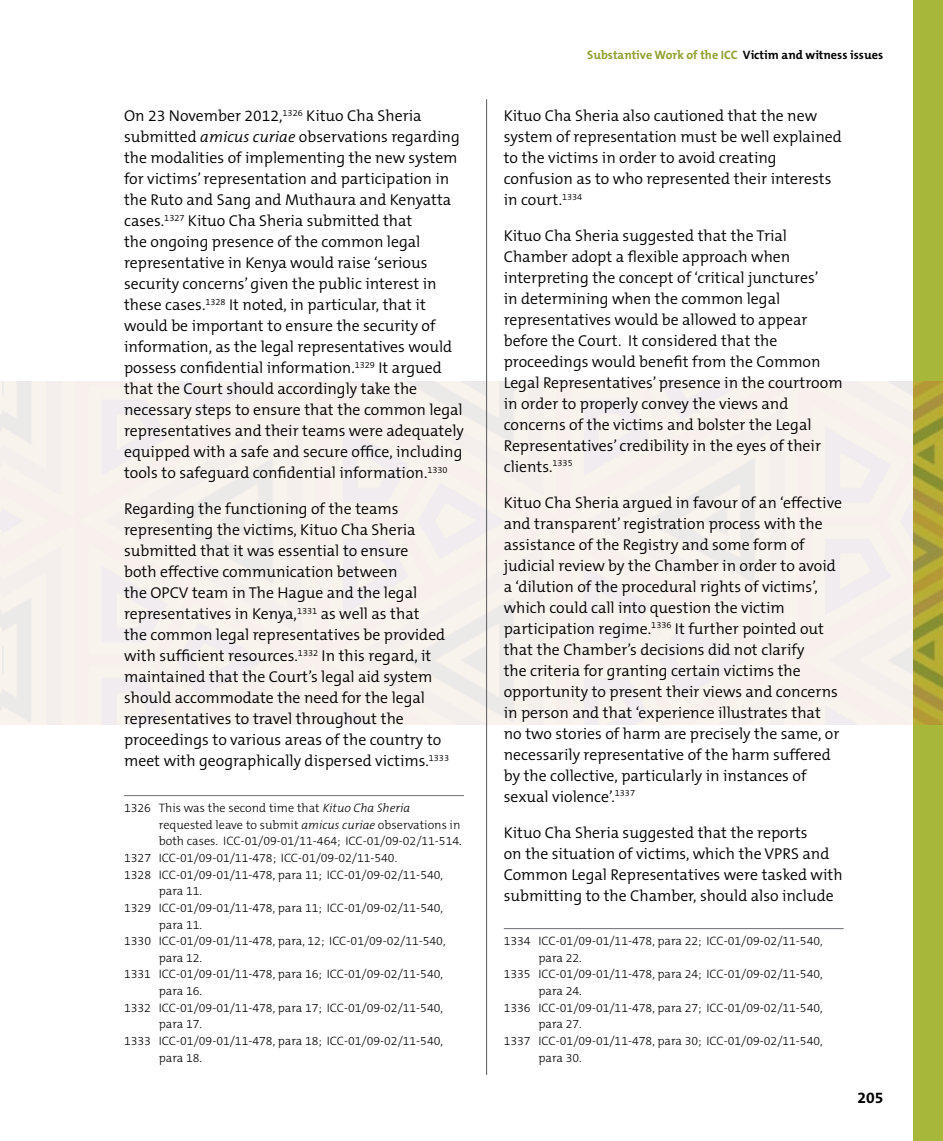
<style>
.page{position:relative;width:943px;height:1141px;background:#fff}
.page>*{position:absolute;margin:0;border:0;box-sizing:border-box;transform-origin:0 0}
.t1{font:300 15.75px/21px "The Mix B4";color:#000}
.t2{font:700 15.75px "The Mix B7";color:#000}
.t3{font:300 12.25px "The Mix B3";color:#000}
.t4{font:700 12.25px "The Mix B7";color:#919f30}
.s1{font-style:italic}
.s2{color:#000}
</style>
<div class="page">
<svg style="left:913px;top:0;width:30px;height:1141px;background:#a7b037"></svg>
<hr style="left:486px;top:99px;width:1px;height:976px;background:#58595b">
<hr style="left:124px;top:795px;width:340px;height:1px;background:#6d6e71">
<hr style="left:504px;top:928px;width:339px;height:1px;background:#6d6e71">
<p class="t1" style="left:124px;top:106px;width:341px">On 23 November 2012,<sup>1326</sup> Kituo Cha Sheria submitted <span class="s1">amicus curiae</span> observations regarding the modalities of implementing the new system for victims’ representation and participation in the Ruto and Sang and Muthaura and Kenyatta cases.<sup>1327</sup> Kituo Cha Sheria submitted that<br>the ongoing presence of the common legal representative in Kenya would raise ‘serious security concerns’ given the public interest in these cases.<sup>1328</sup> It noted, in particular, that it would be important to ensure the security of information, as the legal representatives would possess confidential information.<sup>1329</sup> It argued that the Court should accordingly take the necessary steps to ensure that the common legal representatives and their teams were adequately equipped with a safe and secure office, including tools to safeguard confidential information.<sup>1330</sup></p>
<p class="t1" style="left:124px;top:499px;width:326px">Regarding the functioning of the teams representing the victims, Kituo Cha Sheria submitted that it was essential to ensure<br>both effective communication between<br>the OPCV team in The Hague and the legal representatives in Kenya,<sup>1331</sup> as well as that<br>the common legal representatives be provided with sufficient resources.<sup>1332</sup> In this regard, it maintained that the Court’s legal aid system should accommodate the need for the legal representatives to travel throughout the proceedings to various areas of the country to meet with geographically dispersed victims.<sup>1333</sup></p>
<p class="t3" style="left:124px;top:802px;width:288px">1326 This was the second time that <span class="s1">Kituo Cha Sheria</span></p>
<p class="t3" style="left:159px;top:818px;width:303px">requested leave to submit <span class="s1">amicus curiae</span> observations in</p>
<p class="t3" style="left:159px;top:835px;width:304px">both cases. ICC-01/09-01/11-464; ICC-01/09-02/11-514.</p>
<p class="t3" style="left:124px;top:852px;width:275px">1327 ICC-01/09-01/11-478; ICC-01/09-02/11-540.</p>
<p class="t3" style="left:124px;top:868px;width:320px">1328 ICC-01/09-01/11-478, para 11; ICC-01/09-02/11-540,</p>
<p class="t3" style="left:159px;top:885px;width:45px">para 11.</p>
<p class="t3" style="left:124px;top:902px;width:320px">1329 ICC-01/09-01/11-478, para 11; ICC-01/09-02/11-540,</p>
<p class="t3" style="left:159px;top:918px;width:45px">para 11.</p>
<p class="t3" style="left:124px;top:935px;width:323px">1330 ICC-01/09-01/11-478, para, 12; ICC-01/09-02/11-540,</p>
<p class="t3" style="left:159px;top:951px;width:45px">para 12.</p>
<p class="t3" style="left:124px;top:968px;width:320px">1331 ICC-01/09-01/11-478, para 16; ICC-01/09-02/11-540,</p>
<p class="t3" style="left:159px;top:985px;width:45px">para 16.</p>
<p class="t3" style="left:124px;top:1001px;width:320px">1332 ICC-01/09-01/11-478, para 17; ICC-01/09-02/11-540,</p>
<p class="t3" style="left:159px;top:1018px;width:45px">para 17.</p>
<p class="t3" style="left:124px;top:1034px;width:320px">1333 ICC-01/09-01/11-478, para 18; ICC-01/09-02/11-540,</p>
<p class="t3" style="left:159px;top:1051px;width:45px">para 18.</p>
<p class="t4" style="left:587px;top:48px;width:297px">Substantive Work of the ICC <span class="s2">Victim and witness issues</span></p>
<p class="t1" style="left:504px;top:106px;width:339px">Kituo Cha Sheria also cautioned that the new system of representation must be well explained to the victims in order to avoid creating confusion as to who represented their interests in court.<sup>1334</sup></p>
<p class="t1" style="left:503px;top:226px;width:340px">Kituo Cha Sheria suggested that the Trial Chamber adopt a flexible approach when interpreting the concept of ‘critical junctures’<br>in determining when the common legal representatives would be allowed to appear before the Court. It considered that the proceedings would benefit from the Common Legal Representatives’ presence in the courtroom in order to properly convey the views and concerns of the victims and bolster the Legal Representatives’ credibility in the eyes of their clients.<sup>1335</sup></p>
<p class="t1" style="left:503px;top:492px;width:340px">Kituo Cha Sheria argued in favour of an ‘effective and transparent’ registration process with the assistance of the Registry and some form of judicial review by the Chamber in order to avoid a ‘dilution of the procedural rights of victims’, which could call into question the victim participation regime.<sup>1336</sup> It further pointed out that the Chamber’s decisions did not clarify<br>the criteria for granting certain victims the opportunity to present their views and concerns in person and that ‘experience illustrates that no two stories of harm are precisely the same, or necessarily representative of the harm suffered by the collective, particularly in instances of sexual violence’.<sup>1337</sup></p>
<p class="t1" style="left:504px;top:822px;width:340px">Kituo Cha Sheria suggested that the reports<br>on the situation of victims, which the VPRS and Common Legal Representatives were tasked with submitting to the Chamber, should also include</p>
<p class="t3" style="left:504px;top:935px;width:320px">1334 ICC-01/09-01/11-478, para 22; ICC-01/09-02/11-540,</p>
<p class="t3" style="left:538px;top:951px;width:45px">para 22.</p>
<p class="t3" style="left:504px;top:968px;width:320px">1335 ICC-01/09-01/11-478, para 24; ICC-01/09-02/11-540,</p>
<p class="t3" style="left:538px;top:985px;width:45px">para 24.</p>
<p class="t3" style="left:504px;top:1001px;width:320px">1336 ICC-01/09-01/11-478, para 27; ICC-01/09-02/11-540,</p>
<p class="t3" style="left:538px;top:1018px;width:45px">para 27.</p>
<p class="t3" style="left:504px;top:1035px;width:320px">1337 ICC-01/09-01/11-478, para 30; ICC-01/09-02/11-540,</p>
<p class="t3" style="left:538px;top:1051px;width:45px">para 30.</p>
<p class="t2" style="left:857px;top:1090px;width:27px">205</p>
</div>
